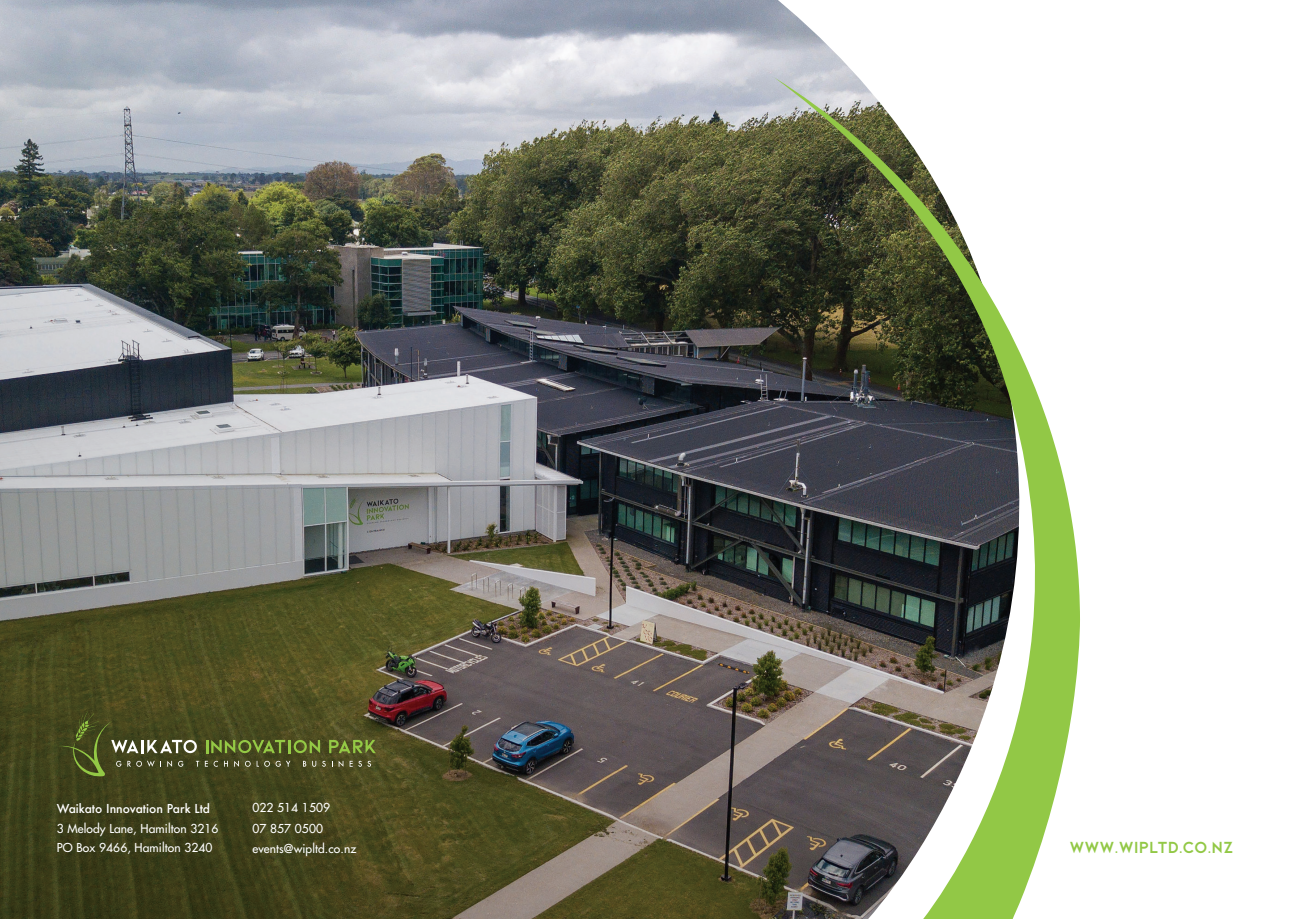
<style>
.page{position:relative;width:1289px;height:919px;background:#fff}
.page>*{position:absolute;margin:0;border:0;box-sizing:border-box;transform-origin:0 0}
.t1{font:700 16.95px "Kiona";color:#92c846}
.t2{font:12px "Futura LT";letter-spacing:.01em;color:#fff}
.t3{font:500 12px "Futura";color:#fff}
</style>
<div class="page">
<img style="left:0;top:0;width:714px;height:918px">
<svg style="left:329px;top:739px;width:47px;height:14px"></svg>
<svg style="left:206px;top:739px;width:114px;height:14px;background:#64792d"></svg>
<svg style="left:205px;top:760px;width:13px;height:6px"></svg>
<svg style="left:303px;top:760px;width:3px;height:6px"></svg>
<svg style="left:312px;top:760px;width:4px;height:6px"></svg>
<svg style="left:322px;top:760px;width:10px;height:6px"></svg>
<svg style="left:349px;top:760px;width:22px;height:6px"></svg>
<svg style="left:234px;top:760px;width:5px;height:6px"></svg>
<svg style="left:245px;top:760px;width:45px;height:6px"></svg>
<svg style="left:224px;top:760px;width:4px;height:6px"></svg>
<svg style="left:58px;top:711px;width:141px;height:66px;background:#50542b"></svg>
<svg style="left:338px;top:760px;width:5px;height:6px"></svg>
<img style="left:714px;top:0;width:144px;height:918px">
<img style="left:773px;top:77px;width:307px;height:841px">
<p class="t3" style="left:57px;top:799px;width:155px">Waikato Innovation Park Ltd</p>
<p class="t2" style="left:57px;top:820px;width:163px">3 Melody Lane, Hamilton 3216</p>
<p class="t2" style="left:57px;top:839px;width:157px">PO Box 9466, Hamilton 3240</p>
<p class="t1" style="left:1069px;top:837px;width:166px">WWW.WIPLTD.CO.NZ</p>
<p class="t2" style="left:252px;top:799px;width:79px">022 514 1509</p>
<p class="t2" style="left:252px;top:820px;width:72px">07 857 0500</p>
<p class="t2" style="left:252px;top:841px;width:106px">events@wipltd.co.nz</p>
</div>
